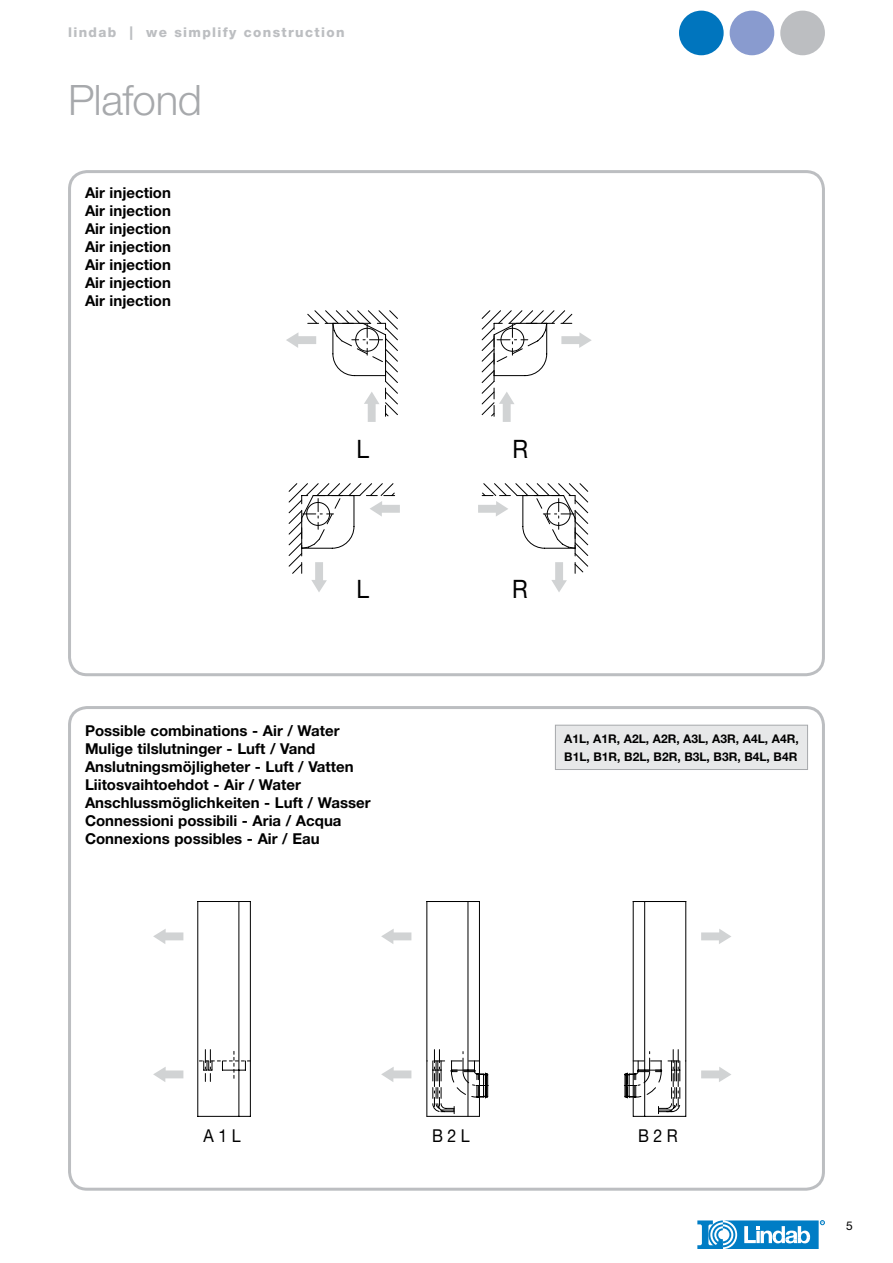
<style>
.page{position:relative;width:893px;height:1263px;background:#fff}
.page>*{position:absolute;margin:0;border:0;box-sizing:border-box;transform-origin:0 0}
.t1{font:300 42px "Helvetica Neue LT Pro";letter-spacing:-.01em;color:#a7a9ac}
.t2{font:25.35px "Helvetica Neue LT Pro";color:#000;scale:.9 1}
.t3{font:17.7px "Helvetica Neue LT Pro";color:#000;scale:.9 1}
.t4{font:700 15px/18px "Helvetica Neue LT Pro";color:#000}
.t5{font:800 13.5px "Helvetica Neue LT Pro";letter-spacing:.1em;color:#bcbec1}
.t6{font:700 12px/18px "Helvetica Neue LT Pro";color:#000}
.t7{font:12px "Helvetica Neue";color:#000}
</style>
<div class="page">
<div style="left:730px;top:11px;width:44px;height:44px;background:#899bcf;border-radius:50%"></div>
<div style="left:780px;top:11px;width:45px;height:44px;background:#bcbec1;border-radius:50%"></div>
<div style="left:679px;top:11px;width:45px;height:44px;background:#0075be;border-radius:50%"></div>
<svg style="left:697px;top:1220px;width:127px;height:29px"></svg>
<div style="left:68px;top:706px;width:757px;height:485px;border:3px solid #bcbec1;border-radius:18px"></div>
<div style="left:68px;top:170px;width:757px;height:506px;border:3px solid #bcbec1;border-radius:18px"></div>
<div style="left:555px;top:725px;width:252px;height:44px;background:#e7e8e9"></div>
<div style="left:555px;top:725px;width:253px;height:45px;border:1px solid #a7a9ac"></div>
<svg style="left:183px;top:901px;width:504px;height:216px"></svg>
<hr style="left:479px;top:901px;width:1px;height:215px;background:#000">
<hr style="left:468px;top:901px;width:1px;height:215px;background:#000">
<hr style="left:426px;top:901px;width:1px;height:215px;background:#000">
<hr style="left:633px;top:901px;width:53px;height:1px;background:#000">
<hr style="left:633px;top:1116px;width:53px;height:1px;background:#000">
<hr style="left:685px;top:901px;width:1px;height:215px;background:#000">
<hr style="left:644px;top:901px;width:1px;height:215px;background:#000">
<hr style="left:633px;top:901px;width:1px;height:215px;background:#000">
<svg style="left:624px;top:1049px;width:56px;height:65px"></svg>
<hr style="left:207px;top:897px;width:53px;height:1px;background:#000">
<svg style="left:701px;top:929px;width:30px;height:15px"></svg>
<svg style="left:701px;top:1067px;width:30px;height:15px"></svg>
<svg style="left:381px;top:928px;width:30px;height:16px"></svg>
<svg style="left:381px;top:1066px;width:30px;height:16px"></svg>
<svg style="left:153px;top:929px;width:30px;height:15px"></svg>
<svg style="left:153px;top:1067px;width:30px;height:15px"></svg>
<svg style="left:427px;top:1049px;width:62px;height:65px"></svg>
<hr style="left:450px;top:863px;width:53px;height:1px;background:#000">
<hr style="left:450px;top:1078px;width:53px;height:1px;background:#000">
<svg style="left:273px;top:1031px;width:18px;height:1px"></svg>
<svg style="left:455px;top:1031px;width:23px;height:1px"></svg>
<svg style="left:471px;top:1038px;width:17px;height:4px"></svg>
<hr style="left:450px;top:832px;width:52px;height:1px;background:#000">
<hr style="left:450px;top:1047px;width:52px;height:1px;background:#000">
<svg style="left:273px;top:1001px;width:18px;height:1px"></svg>
<svg style="left:455px;top:1001px;width:23px;height:1px"></svg>
<svg style="left:286px;top:311px;width:306px;height:281px"></svg>
<p class="t5" style="left:68px;top:25px;width:278px">lindab | we simplify construction</p>
<h1 class="t1" style="left:68px;top:74px;width:135px">Plafond</h1>
<p class="t4" style="left:85px;top:183px;width:87px;text-align:justify">Air injection Air injection Air injection Air injection Air injection Air injection Air injection</p>
<h2 class="t2" style="left:357px;top:433px;width:16px">L</h2>
<h2 class="t2" style="left:512px;top:433px;width:19px">R</h2>
<h2 class="t2" style="left:356px;top:574px;width:16px">L</h2>
<h2 class="t2" style="left:512px;top:574px;width:19px">R</h2>
<p class="t4" style="left:85px;top:721px;width:287px">Possible combinations - Air / Water Mulige tilslutninger - Luft / Vand Anslutningsmöjligheter - Luft / Vatten Liitosvaihtoehdot - Air / Water Anschlussmöglichkeiten - Luft / Wasser Connessioni possibili - Aria / Acqua Connexions possibles - Air / Eau</p>
<p class="t6" style="left:564px;top:729px;width:236px">A1L, A1R, A2L, A2R, A3L, A3R, A4L, A4R,<br>B1L, B1R, B2L, B2R, B3L, B3R, B4L, B4R</p>
<p class="t3" style="left:204px;top:1125px;width:43px">A 1 L</p>
<p class="t3" style="left:432px;top:1125px;width:43px">B 2 L</p>
<p class="t3" style="left:638px;top:1125px;width:46px">B 2 R</p>
<p class="t7" style="left:846px;top:1218px;width:8px">5</p>
</div>
